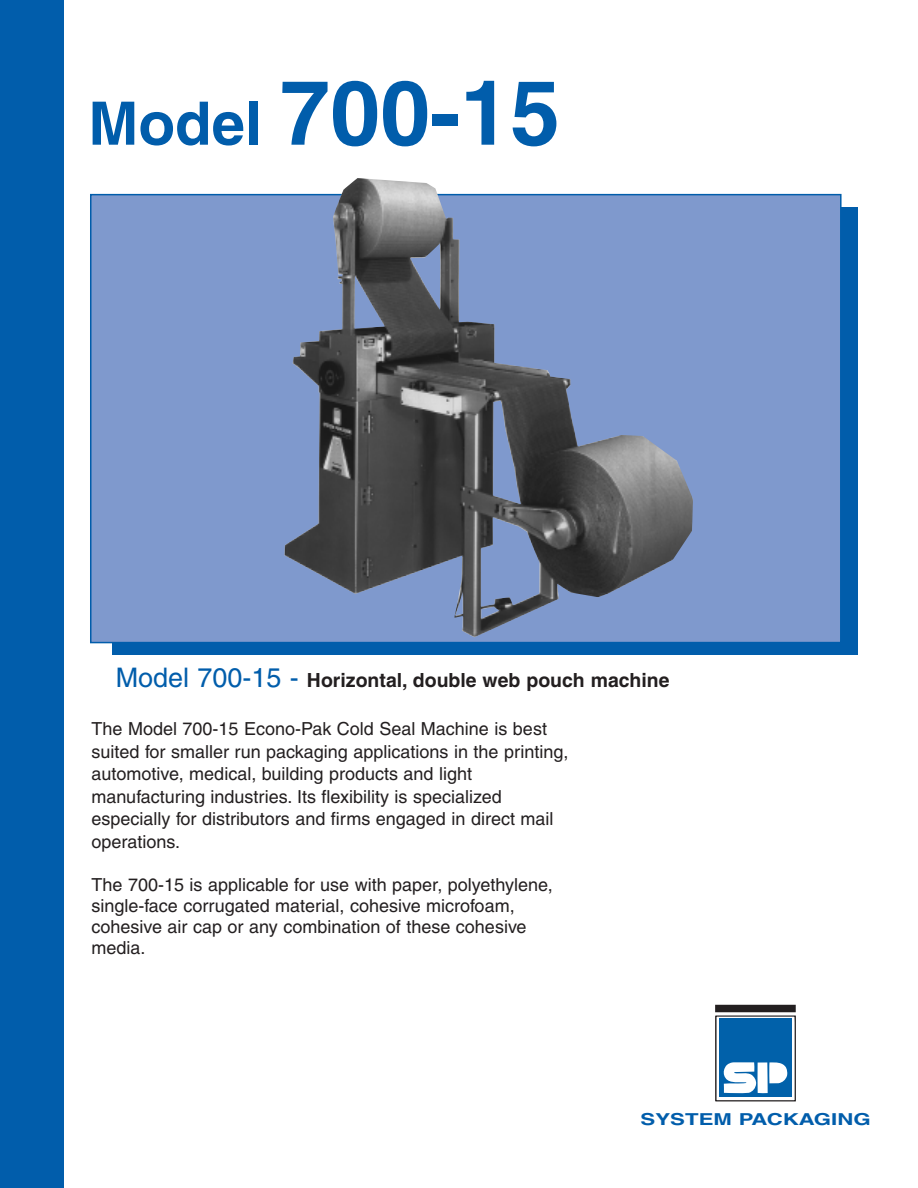
<style>
.page{position:relative;width:918px;height:1188px;background:#fff}
.page>*{position:absolute;margin:0;border:0;box-sizing:border-box;transform-origin:0 0}
.t1{font:700 90px "Helvetica";color:#015dab}
.t2{font:700 19.5px "Helvetica";color:#231f20}
.t3{font:18px/22.5px "Helvetica";color:#231f20}
.t4{font:700 16.5px "Helvetica";color:#015dab;scale:1.35 1}
.s1{font-size:60px}
.s2{font-weight:400;font-size:27px;color:#015dab}
</style>
<div class="page">
<div style="left:0;top:0;width:64px;height:1188px;background:#015dab"></div>
<div style="left:113px;top:207px;width:745px;height:448px;background:#015dab"></div>
<div style="left:91px;top:195px;width:750px;height:448px;background:#7f99cd"></div>
<img style="left:284px;top:178px;width:409px;height:459px">
<svg style="left:719px;top:1018px;width:73px;height:79px"></svg>
<div style="left:715px;top:1015px;width:81px;height:86px;border:1px solid #231f20"></div>
<div style="left:715px;top:1005px;width:81px;height:7px;background:#231f20"></div>
<h1 class="t1" style="left:88px;top:77px;width:473px"><span class="s1">Model</span> 700-15</h1>
<p class="t2" style="left:116px;top:672px;width:556px"><span class="s2">Model 700-15 -</span> Horizontal, double web pouch machine</p>
<p class="t3" style="left:92px;top:719px;width:478px">The Model 700-15 Econo-Pak Cold Seal Machine is best suited for smaller run packaging applications in the printing, automotive, medical, building products and light manufacturing industries. Its flexibility is specialized especially for distributors and firms engaged in direct mail operations.</p>
<p class="t3" style="left:92px;top:876px;width:463px;line-height:21px">The 700-15 is applicable for use with paper, polyethylene, single-face corrugated material, cohesive microfoam, cohesive air cap or any combination of these cohesive media.</p>
<p class="t4" style="left:641px;top:1112px;width:172px">SYSTEM PACKAGING</p>
</div>
